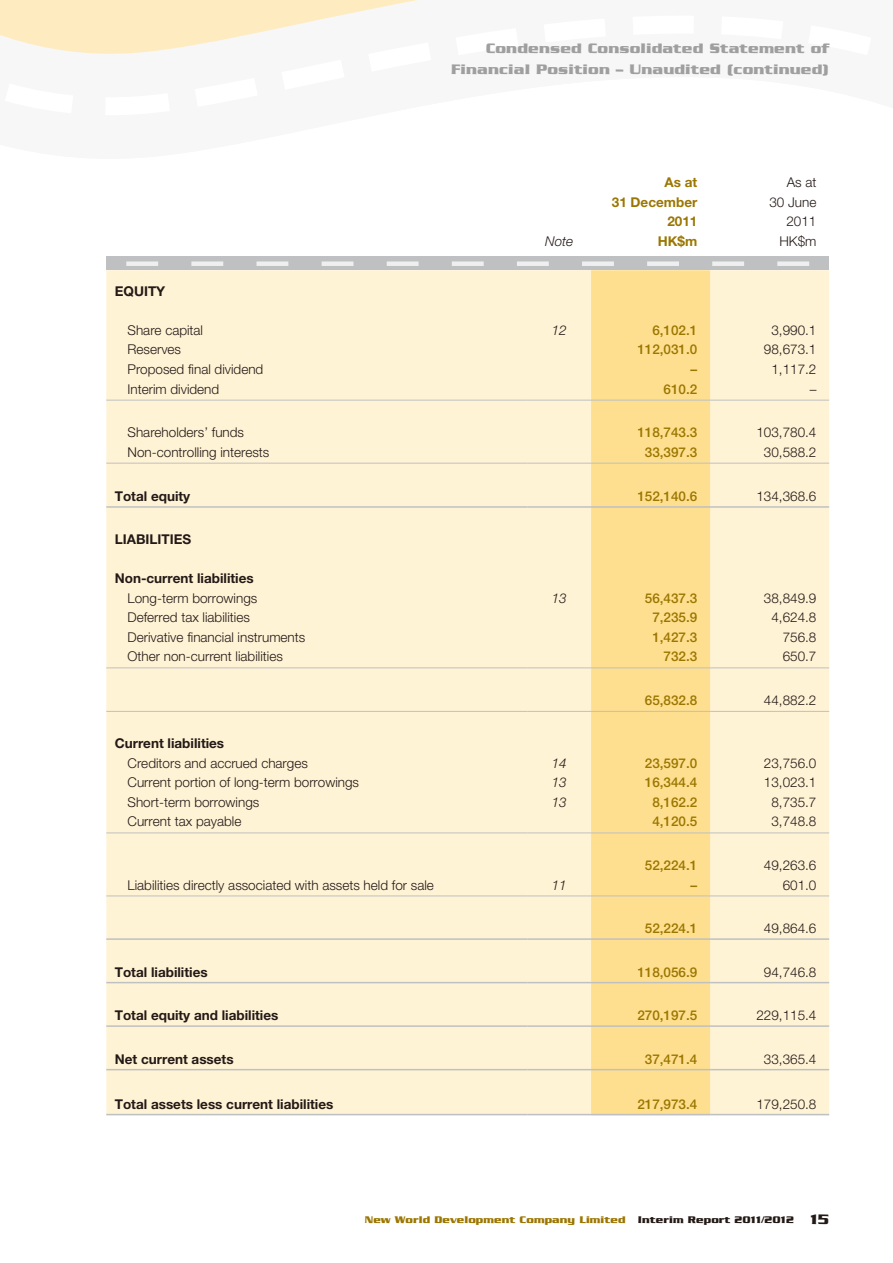
<style>
.page{position:relative;width:893px;height:1263px;background:#fff}
.page>*{position:absolute;margin:0;border:0;box-sizing:border-box;transform-origin:0 0}
.t1{font:700 15px/21.1px "Serpentine Std";color:#9f9fa0;text-align:right}
.t2{font:300 13.5px/19.5px "Helvetica Neue LT Std";color:#231916;text-align:right}
.t3{font:500 13.5px "Helvetica Neue LT Std";color:#9b7600}
.t4{font:700 13.5px "Helvetica Neue LT Std";color:#231916}
.t5{font:700 13.5px/19.5px "Helvetica Neue LT Std";color:#9b7600;text-align:right}
.t6{font:italic 300 13.5px "Helvetica Neue LT Std";color:#231916}
.t7{font:700 10.5px "Serpentine Std";color:#9b7600}
</style>
<div class="page">
<svg style="left:189px;top:0;width:229px;height:46px"></svg>
<svg style="left:0;top:0;width:189px;height:54px;background:#fdedc5"></svg>
<div style="left:106px;top:257px;width:723px;height:13px;background:#bfc0c1"></div>
<div style="left:106px;top:270px;width:723px;height:844px;background:#fff3d6"></div>
<div style="left:591px;top:270px;width:119px;height:844px;background:#fedf8f"></div>
<svg style="left:126px;top:261px;width:683px;height:5px"></svg>
<hr style="left:106px;top:400px;width:421px;height:1px;background:#bfc0c1">
<hr style="left:527px;top:400px;width:64px;height:1px;background:#bfc0c1">
<hr style="left:591px;top:400px;width:119px;height:1px;background:#bfc0c1">
<hr style="left:710px;top:400px;width:119px;height:1px;background:#bfc0c1">
<hr style="left:106px;top:463px;width:421px;height:1px;background:#bfc0c1">
<hr style="left:527px;top:463px;width:64px;height:1px;background:#bfc0c1">
<hr style="left:591px;top:463px;width:119px;height:1px;background:#bfc0c1">
<hr style="left:710px;top:463px;width:119px;height:1px;background:#bfc0c1">
<hr style="left:106px;top:506px;width:421px;height:2px;background:#bfc0c1">
<hr style="left:527px;top:506px;width:64px;height:2px;background:#bfc0c1">
<hr style="left:591px;top:506px;width:119px;height:2px;background:#bfc0c1">
<hr style="left:710px;top:506px;width:119px;height:2px;background:#bfc0c1">
<hr style="left:106px;top:667px;width:421px;height:1px;background:#bfc0c1">
<hr style="left:527px;top:667px;width:64px;height:1px;background:#bfc0c1">
<hr style="left:591px;top:667px;width:119px;height:1px;background:#bfc0c1">
<hr style="left:710px;top:667px;width:119px;height:1px;background:#bfc0c1">
<hr style="left:106px;top:711px;width:421px;height:1px;background:#bfc0c1">
<hr style="left:527px;top:711px;width:64px;height:1px;background:#bfc0c1">
<hr style="left:591px;top:711px;width:119px;height:1px;background:#bfc0c1">
<hr style="left:710px;top:711px;width:119px;height:1px;background:#bfc0c1">
<hr style="left:106px;top:832px;width:421px;height:1px;background:#bfc0c1">
<hr style="left:527px;top:832px;width:64px;height:1px;background:#bfc0c1">
<hr style="left:591px;top:832px;width:119px;height:1px;background:#bfc0c1">
<hr style="left:710px;top:832px;width:119px;height:1px;background:#bfc0c1">
<hr style="left:106px;top:895px;width:421px;height:1px;background:#bfc0c1">
<hr style="left:527px;top:895px;width:64px;height:1px;background:#bfc0c1">
<hr style="left:591px;top:895px;width:119px;height:1px;background:#bfc0c1">
<hr style="left:710px;top:895px;width:119px;height:1px;background:#bfc0c1">
<hr style="left:106px;top:938px;width:421px;height:2px;background:#bfc0c1">
<hr style="left:527px;top:938px;width:64px;height:2px;background:#bfc0c1">
<hr style="left:591px;top:938px;width:119px;height:2px;background:#bfc0c1">
<hr style="left:710px;top:938px;width:119px;height:2px;background:#bfc0c1">
<hr style="left:106px;top:982px;width:421px;height:1px;background:#bfc0c1">
<hr style="left:527px;top:982px;width:64px;height:1px;background:#bfc0c1">
<hr style="left:591px;top:982px;width:119px;height:1px;background:#bfc0c1">
<hr style="left:710px;top:982px;width:119px;height:1px;background:#bfc0c1">
<hr style="left:106px;top:1025px;width:421px;height:2px;background:#bfc0c1">
<hr style="left:527px;top:1025px;width:64px;height:2px;background:#bfc0c1">
<hr style="left:591px;top:1025px;width:119px;height:2px;background:#bfc0c1">
<hr style="left:710px;top:1025px;width:119px;height:2px;background:#bfc0c1">
<hr style="left:106px;top:1069px;width:421px;height:1px;background:#bfc0c1">
<hr style="left:527px;top:1069px;width:64px;height:1px;background:#bfc0c1">
<hr style="left:591px;top:1069px;width:119px;height:1px;background:#bfc0c1">
<hr style="left:710px;top:1069px;width:119px;height:1px;background:#bfc0c1">
<hr style="left:106px;top:1114px;width:421px;height:1px;background:#bfc0c1">
<hr style="left:527px;top:1114px;width:64px;height:1px;background:#bfc0c1">
<hr style="left:591px;top:1114px;width:119px;height:1px;background:#bfc0c1">
<hr style="left:710px;top:1114px;width:119px;height:1px;background:#bfc0c1">
<p class="t1" style="left:452px;top:36px;width:379px;rotate:1deg">Condensed Consolidated Statement of<br>Financial Position – Unaudited (continued)</p>
<p class="t5" style="left:612px;top:174px;width:87px">As at<br>31 December<br>2011</p>
<p class="t2" style="left:769px;top:174px;width:49px">As at<br>30 June<br>2011</p>
<p class="t6" style="left:545px;top:236px;width:30px">Note</p>
<p class="t5" style="left:658px;top:233px;width:41px">HK$m</p>
<p class="t2" style="left:779px;top:233px;width:39px">HK$m</p>
<p class="t4" style="left:115px;top:286px;width:52px">EQUITY</p>
<p class="t2" style="left:128px;top:322px;width:77px">Share capital</p>
<p class="t6" style="left:552px;top:325px;width:17px">12</p>
<p class="t3" style="left:652px;top:325px;width:47px">6,102.1</p>
<p class="t2" style="left:771px;top:322px;width:47px">3,990.1</p>
<p class="t2" style="left:128px;top:342px;width:55px">Reserves</p>
<p class="t3" style="left:637px;top:345px;width:62px">112,031.0</p>
<p class="t2" style="left:764px;top:342px;width:54px">98,673.1</p>
<p class="t2" style="left:128px;top:361px;width:137px">Proposed final dividend</p>
<p class="t3" style="left:691px;top:365px;width:8px">–</p>
<p class="t2" style="left:771px;top:361px;width:47px">1,117.2</p>
<p class="t2" style="left:128px;top:381px;width:93px">Interim dividend</p>
<p class="t3" style="left:664px;top:384px;width:35px">610.2</p>
<p class="t2" style="left:810px;top:381px;width:8px">–</p>
<p class="t2" style="left:128px;top:424px;width:118px">Shareholders’ funds</p>
<p class="t3" style="left:637px;top:428px;width:62px">118,743.3</p>
<p class="t2" style="left:756px;top:424px;width:62px">103,780.4</p>
<p class="t2" style="left:128px;top:444px;width:143px">Non-controlling interests</p>
<p class="t3" style="left:645px;top:447px;width:54px">33,397.3</p>
<p class="t2" style="left:764px;top:444px;width:54px">30,588.2</p>
<p class="t4" style="left:115px;top:491px;width:77px">Total equity</p>
<p class="t3" style="left:637px;top:491px;width:62px">152,140.6</p>
<p class="t2" style="left:756px;top:488px;width:62px">134,368.6</p>
<p class="t4" style="left:115px;top:535px;width:78px">LIABILITIES</p>
<p class="t4" style="left:115px;top:574px;width:140px">Non-current liabilities</p>
<p class="t2" style="left:128px;top:590px;width:131px">Long-term borrowings</p>
<p class="t6" style="left:552px;top:593px;width:17px">13</p>
<p class="t3" style="left:645px;top:593px;width:54px">56,437.3</p>
<p class="t2" style="left:764px;top:590px;width:54px">38,849.9</p>
<p class="t2" style="left:128px;top:609px;width:124px">Deferred tax liabilities</p>
<p class="t3" style="left:652px;top:613px;width:47px">7,235.9</p>
<p class="t2" style="left:771px;top:609px;width:47px">4,624.8</p>
<p class="t2" style="left:128px;top:629px;width:179px">Derivative financial instruments</p>
<p class="t3" style="left:652px;top:632px;width:47px">1,427.3</p>
<p class="t2" style="left:783px;top:629px;width:35px">756.8</p>
<p class="t2" style="left:128px;top:648px;width:157px">Other non-current liabilities</p>
<p class="t3" style="left:664px;top:652px;width:35px">732.3</p>
<p class="t2" style="left:783px;top:648px;width:35px">650.7</p>
<p class="t3" style="left:645px;top:695px;width:54px">65,832.8</p>
<p class="t2" style="left:764px;top:692px;width:54px">44,882.2</p>
<p class="t4" style="left:115px;top:739px;width:111px">Current liabilities</p>
<p class="t2" style="left:128px;top:755px;width:182px">Creditors and accrued charges</p>
<p class="t6" style="left:552px;top:758px;width:17px">14</p>
<p class="t3" style="left:645px;top:758px;width:54px">23,597.0</p>
<p class="t2" style="left:764px;top:755px;width:54px">23,756.0</p>
<p class="t2" style="left:128px;top:774px;width:233px">Current portion of long-term borrowings</p>
<p class="t6" style="left:552px;top:778px;width:17px">13</p>
<p class="t3" style="left:645px;top:778px;width:54px">16,344.4</p>
<p class="t2" style="left:764px;top:774px;width:54px">13,023.1</p>
<p class="t2" style="left:128px;top:794px;width:133px">Short-term borrowings</p>
<p class="t6" style="left:552px;top:797px;width:17px">13</p>
<p class="t3" style="left:652px;top:797px;width:47px">8,162.2</p>
<p class="t2" style="left:771px;top:794px;width:47px">8,735.7</p>
<p class="t2" style="left:128px;top:813px;width:115px">Current tax payable</p>
<p class="t3" style="left:652px;top:817px;width:47px">4,120.5</p>
<p class="t2" style="left:771px;top:813px;width:47px">3,748.8</p>
<p class="t3" style="left:645px;top:860px;width:54px">52,224.1</p>
<p class="t2" style="left:764px;top:857px;width:54px">49,263.6</p>
<p class="t2" style="left:128px;top:877px;width:308px">Liabilities directly associated with assets held for sale</p>
<p class="t6" style="left:552px;top:880px;width:17px">11</p>
<p class="t3" style="left:691px;top:880px;width:8px">–</p>
<p class="t2" style="left:783px;top:877px;width:35px">601.0</p>
<p class="t3" style="left:645px;top:923px;width:54px">52,224.1</p>
<p class="t2" style="left:764px;top:920px;width:54px">49,864.6</p>
<p class="t4" style="left:115px;top:967px;width:94px">Total liabilities</p>
<p class="t3" style="left:637px;top:967px;width:62px">118,056.9</p>
<p class="t2" style="left:764px;top:964px;width:54px">94,746.8</p>
<p class="t4" style="left:115px;top:1010px;width:165px">Total equity and liabilities</p>
<p class="t3" style="left:637px;top:1010px;width:62px">270,197.5</p>
<p class="t2" style="left:756px;top:1007px;width:62px">229,115.4</p>
<p class="t4" style="left:115px;top:1054px;width:120px">Net current assets</p>
<p class="t3" style="left:645px;top:1054px;width:54px">37,471.4</p>
<p class="t2" style="left:764px;top:1051px;width:54px">33,365.4</p>
<p class="t4" style="left:115px;top:1099px;width:220px">Total assets less current liabilities</p>
<p class="t3" style="left:637px;top:1099px;width:62px">217,973.4</p>
<p class="t2" style="left:756px;top:1095px;width:62px">179,250.8</p>
<p class="t7" style="left:365px;top:1213px;width:466px;rotate:1deg">New World Development Company Limited <sup>Interim</sup> <sup>Report</sup> <sup>2011/2012</sup> <sup>15</sup></p>
</div>
